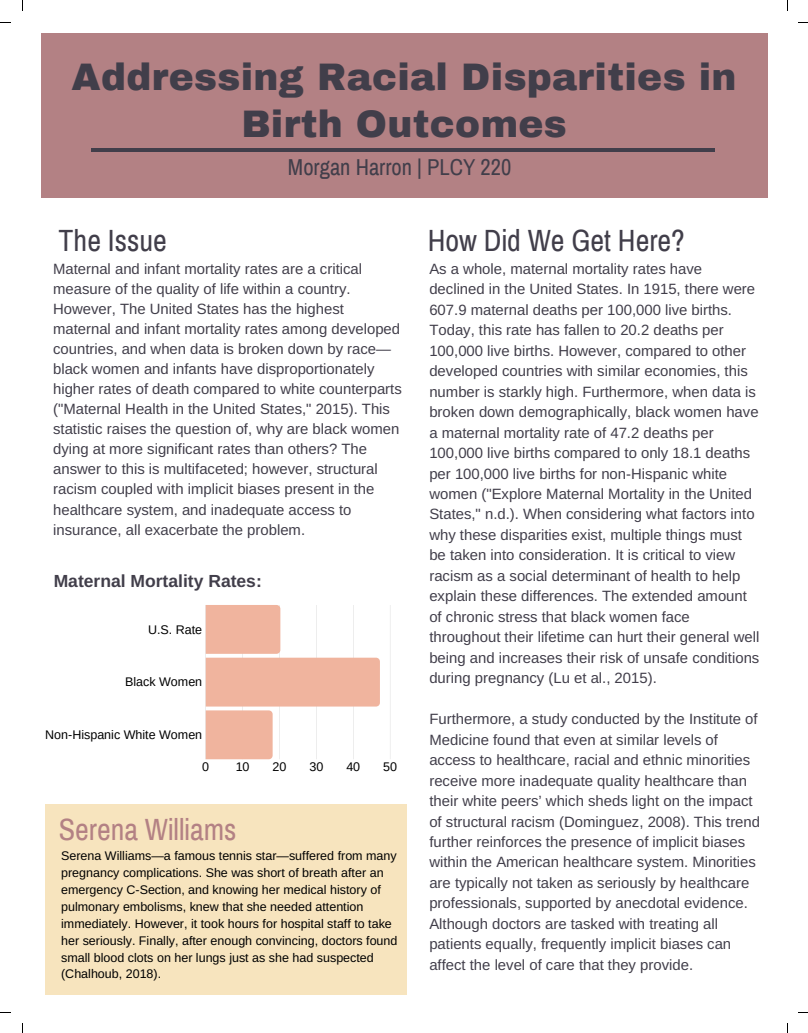
<style>
.page{position:relative;width:808px;height:1033px;background:#fff}
.page>*{position:absolute;margin:0;border:0;box-sizing:border-box;transform-origin:0 0}
.t1{font:900 37.5px/46.9px "Archivo";letter-spacing:.01em;color:#413e4a;text-align:center}
.t2{font:30px "Archivo Narrow";color:#413e4a}
.t3{font:30px "Archivo Narrow";color:#b38184}
.t4{font:22.5px "Archivo Narrow";color:#413e4a}
.t5{font:700 17.5px "Arimo";color:#413e4a}
.t6{font:14.88px/20.5px "Arimo";color:#413e4a}
.t7{font:12.5px/16.9px "Arimo";color:#000}
.t8{font:12.5px "Arimo";color:#000}
</style>
<div class="page">
<div style="left:41px;top:33px;width:726px;height:164px;background:#b38184"></div>
<hr style="left:91px;top:148px;width:623px;height:3px;background:#413e4a">
<div style="left:45px;top:804px;width:361px;height:190px;background:#f7e4be"></div>
<hr style="left:205px;top:605px;width:1px;height:154px;background:#222">
<hr style="left:390px;top:605px;width:1px;height:154px;background:#222">
<svg style="left:206px;top:605px;width:174px;height:154px"></svg>
<h1 class="t1" style="left:72px;top:54px;width:666px">Addressing Racial Disparities in<br>Birth Outcomes</h1>
<h3 class="t4" style="left:288px;top:155px;width:225px">Morgan Harron | PLCY 220</h3>
<h2 class="t2" style="left:59px;top:225px;width:110px">The Issue</h2>
<h2 class="t2" style="left:428px;top:225px;width:259px">How Did We Get Here?</h2>
<p class="t6" style="left:429px;top:258px;width:331px">As a whole, maternal mortality rates have declined in the United States. In 1915, there were 607.9 maternal deaths per 100,000 live births.<br>Today, this rate has fallen to 20.2 deaths per 100,000 live births. However, compared to other developed countries with similar economies, this number is starkly high. Furthermore, when data is broken down demographically, black women have a maternal mortality rate of 47.2 deaths per 100,000 live births compared to only 18.1 deaths per 100,000 live births for non-Hispanic white women ("Explore Maternal Mortality in the United States," n.d.). When considering what factors into why these disparities exist, multiple things must be taken into consideration. It is critical to view racism as a social determinant of health to help explain these differences. The extended amount of chronic stress that black women face throughout their lifetime can hurt their general well being and increases their risk of unsafe conditions during pregnancy (Lu et al., 2015).</p>
<p class="t6" style="left:429px;top:708px;width:332px">Furthermore, a study conducted by the Institute of Medicine found that even at similar levels of access to healthcare, racial and ethnic minorities receive more inadequate quality healthcare than their white peers’ which sheds light on the impact of structural racism (Dominguez, 2008). This trend further reinforces the presence of implicit biases within the American healthcare system. Minorities are typically not taken as seriously by healthcare professionals, supported by anecdotal evidence.<br>Although doctors are tasked with treating all patients equally, frequently implicit biases can affect the level of care that they provide.</p>
<p class="t6" style="left:53px;top:259px;width:350px;line-height:20px">Maternal and infant mortality rates are a critical measure of the quality of life within a country.<br>However, The United States has the highest maternal and infant mortality rates among developed countries, and when data is broken down by race— black women and infants have disproportionately higher rates of death compared to white counterparts ("Maternal Health in the United States," 2015). This statistic raises the question of, why are black women dying at more significant rates than others? The answer to this is multifaceted; however, structural racism coupled with implicit biases present in the healthcare system, and inadequate access to insurance, all exacerbate the problem.</p>
<p class="t5" style="left:54px;top:571px;width:209px">Maternal Mortality Rates:</p>
<p class="t8" style="left:148px;top:622px;width:56px">U.S. Rate</p>
<p class="t8" style="left:125px;top:675px;width:79px">Black Women</p>
<p class="t8" style="left:45px;top:727px;width:158px">Non-Hispanic White Women</p>
<p class="t8" style="left:202px;top:759px;width:8px">0</p>
<p class="t8" style="left:236px;top:759px;width:15px">10</p>
<p class="t8" style="left:272px;top:759px;width:15px">20</p>
<p class="t8" style="left:309px;top:759px;width:15px">30</p>
<p class="t8" style="left:346px;top:759px;width:15px">40</p>
<p class="t8" style="left:383px;top:759px;width:15px">50</p>
<h2 class="t3" style="left:59px;top:814px;width:179px">Serena Williams</h2>
<p class="t7" style="left:61px;top:847px;width:338px">Serena Williams—a famous tennis star—suffered from many pregnancy complications. She was short of breath after an emergency C-Section, and knowing her medical history of pulmonary embolisms, knew that she needed attention immediately. However, it took hours for hospital staff to take her seriously. Finally, after enough convincing, doctors found small blood clots on her lungs just as she had suspected (Chalhoub, 2018).</p>
</div>
